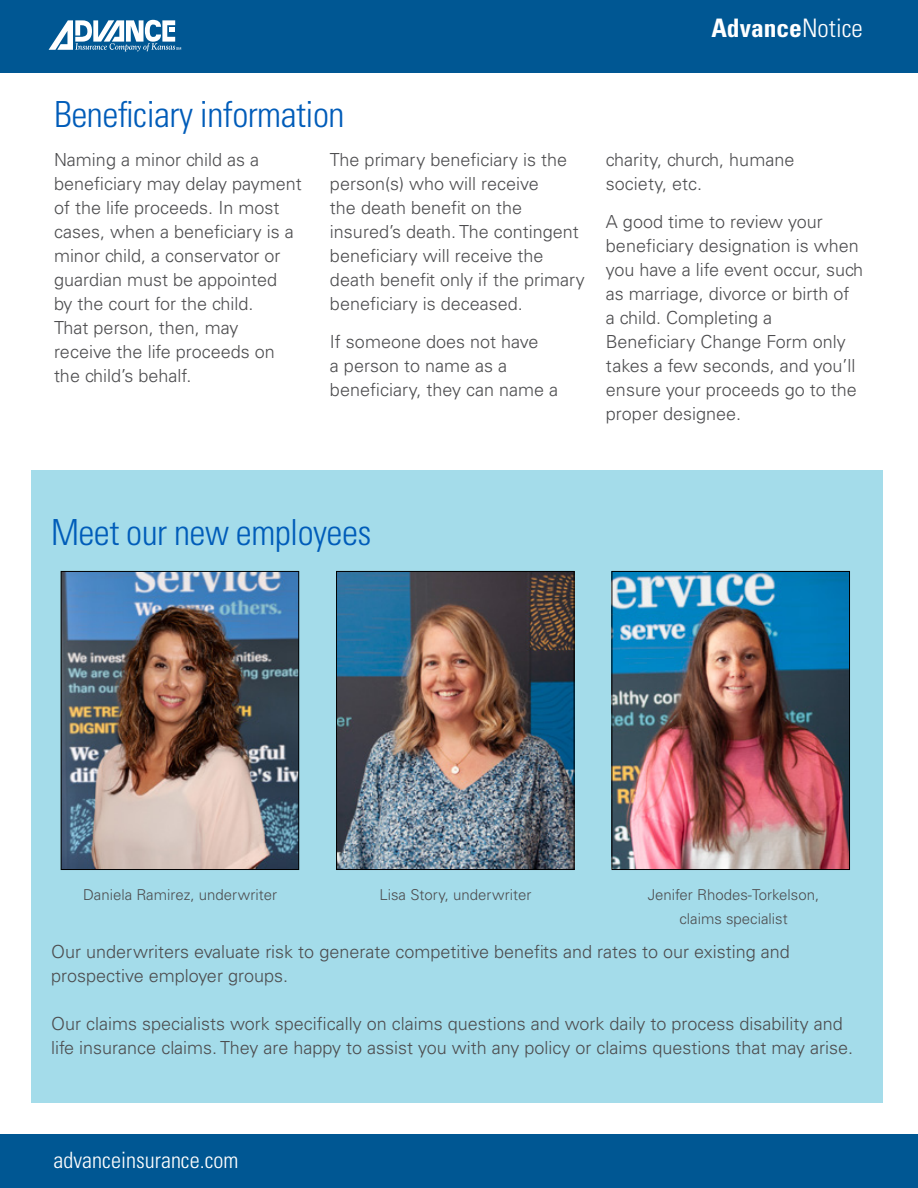
<style>
.page{position:relative;width:918px;height:1188px;background:#fff}
.page>*{position:absolute;margin:0;border:0;box-sizing:border-box;transform-origin:0 0}
.t1{font:300 condensed 36px "Univers LT Std";letter-spacing:-.015em;color:#005cb9}
.t2{font:700 condensed 25.5px "Univers LT Std";color:#fff}
.t3{font:300 condensed 22.5px "Univers LT Std";color:#fff}
.t4{font:300 18px/24px "Univers LT Std";color:#4d4d4f}
.t5{font:300 15px/24px "Univers LT Std";color:#4d4d4f;text-align:center}
.s1{font-weight:300}
</style>
<div class="page">
<div style="left:31px;top:470px;width:851px;height:633px;background:#a4dcea"></div>
<div style="left:0;top:1134px;width:918px;height:54px;background:#005793"></div>
<img style="left:63px;top:573px;width:234px;height:295px">
<div style="left:61px;top:571px;width:238px;height:299px;border:1px solid #000"></div>
<img style="left:338px;top:573px;width:234px;height:295px">
<div style="left:336px;top:571px;width:238px;height:299px;border:1px solid #000"></div>
<img style="left:614px;top:573px;width:234px;height:295px">
<div style="left:612px;top:571px;width:238px;height:299px;border:1px solid #000"></div>
<div style="left:0;top:0;width:918px;height:72px;background:#005793"></div>
<svg style="left:49px;top:20px;width:132px;height:31px"></svg>
<h2 class="t2" style="left:711px;top:12px;width:153px">Advance<span class="s1">Notice</span></h2>
<h1 class="t1" style="left:54px;top:92px;width:292px">Beneficiary information</h1>
<p class="t4" style="left:54px;top:148px;width:249px">Naming a minor child as a beneficiary may delay payment of the life proceeds. In most cases, when a beneficiary is a minor child, a conservator or guardian must be appointed<br>by the court for the child.<br>That person, then, may<br>receive the life proceeds on the child’s behalf.</p>
<p class="t4" style="left:330px;top:148px;width:256px">The primary beneficiary is the person(s) who will receive<br>the death benefit on the insured’s death. The contingent beneficiary will receive the death benefit only if the primary beneficiary is deceased.</p>
<p class="t4" style="left:330px;top:329px;width:230px">If someone does not have<br>a person to name as a beneficiary, they can name a</p>
<p class="t4" style="left:606px;top:148px;width:190px">charity, church, humane society, etc.</p>
<p class="t4" style="left:606px;top:209px;width:259px">A good time to review your beneficiary designation is when you have a life event occur, such as marriage, divorce or birth of<br>a child. Completing a<br>Beneficiary Change Form only takes a few seconds, and you’ll ensure your proceeds go to the proper designee.</p>
<h1 class="t1" style="left:51px;top:511px;width:322px">Meet our new employees</h1>
<p class="t5" style="left:83px;top:882px;width:196px">Daniela Ramirez, underwriter</p>
<p class="t5" style="left:379px;top:882px;width:153px">Lisa Story, underwriter</p>
<p class="t5" style="left:648px;top:882px;width:173px">Jenifer Rhodes-Torkelson, claims specialist</p>
<p class="t4" style="left:51px;top:940px;width:740px">Our underwriters evaluate risk to generate competitive benefits and rates to our existing and prospective employer groups.</p>
<p class="t4" style="left:51px;top:1012px;width:804px">Our claims specialists work specifically on claims questions and work daily to process disability and life insurance claims. They are happy to assist you with any policy or claims questions that may arise.</p>
<p class="t3" style="left:54px;top:1146px;width:186px">advanceinsurance.com</p>
</div>
